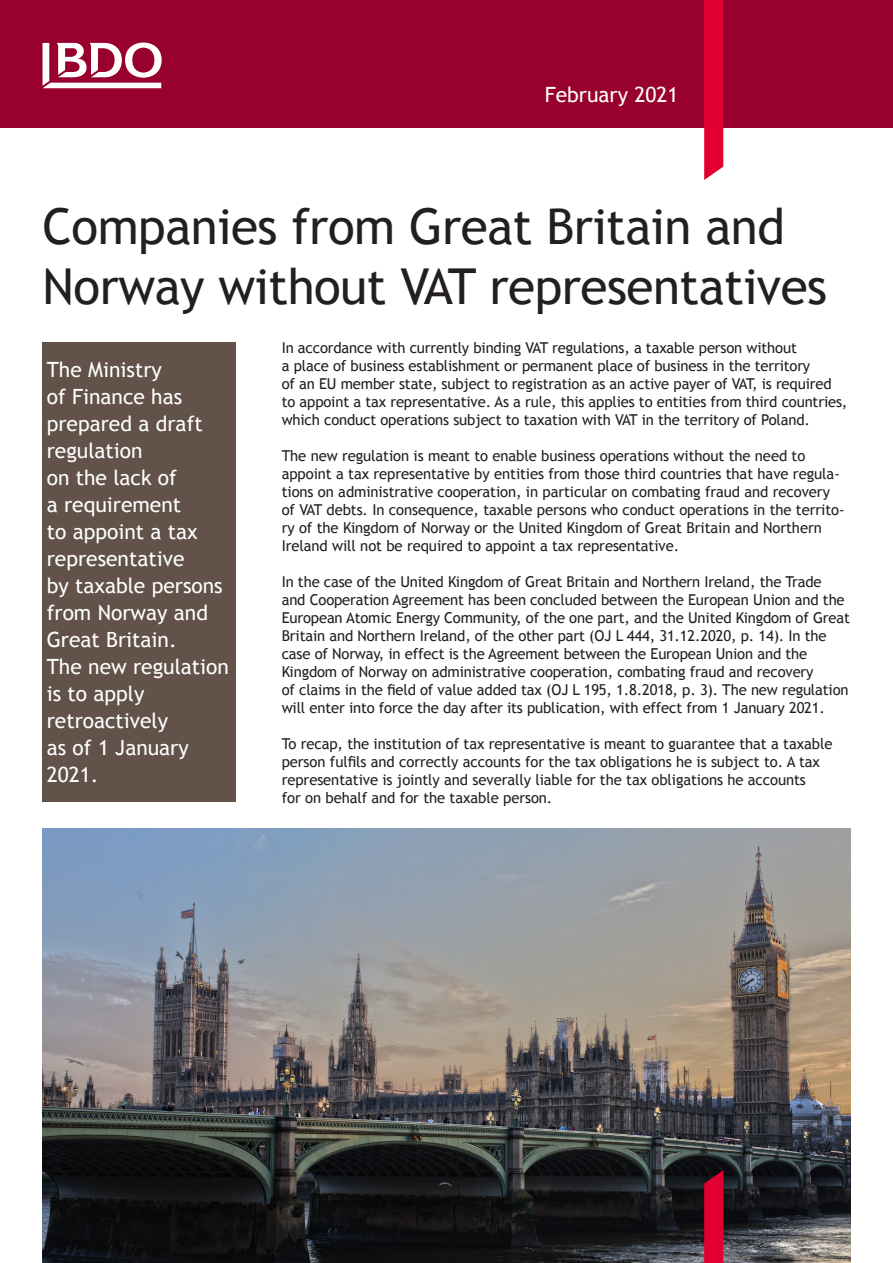
<style>
.page{position:relative;width:893px;height:1263px;background:#fff}
.page>*{position:absolute;margin:0;border:0;box-sizing:border-box;transform-origin:0 0}
.Tytul_glowny{font:49.5px/60px "Trebuchet MS";letter-spacing:-.01em;color:#231f20}
.Lead{font:21px/27px "Trebuchet MS";color:#fff}
.Tytul_na_Apli{font:21px "Trebuchet MS";color:#fff}
.tekst-podstawowy{font:15px/18px "Trebuchet MS";letter-spacing:-.01em;color:#231f20}
</style>
<div class="page">
<img style="left:43px;top:828px;width:807px;height:435px">
<div style="left:0;top:0;width:893px;height:128px;background:#98012d"></div>
<svg style="left:43px;top:43px;width:119px;height:45px"></svg>
<div style="left:43px;top:342px;width:193px;height:459px;background:#625249"></div>
<svg style="left:704px;top:0;width:19px;height:180px;background:#e20938"></svg>
<svg style="left:704px;top:1170px;width:19px;height:93px;background:#d0012e"></svg>
<p class="Tytul_na_Apli" style="left:545px;top:82px;width:135px">February 2021</p>
<p class="Tytul_glowny" style="left:43px;top:197px;width:786px">Companies from Great Britain and<br>Norway without VAT representatives</p>
<p class="Lead" style="left:47px;top:356px;width:177px">The Ministry<br>of Finance has prepared a draft regulation<br>on the lack of<br>a requirement<br>to appoint a tax representative<br>by taxable persons from Norway and<br>Great Britain.</p>
<p class="Lead" style="left:47px;top:653px;width:184px">The new regulation is to apply retroactively<br>as of 1 January<br>2021.</p>
<p class="tekst-podstawowy" style="left:282px;top:339px;width:567px">In accordance with currently binding VAT regulations, a taxable person without<br>a place of business establishment or permanent place of business in the territory<br>of an EU member state, subject to registration as an active payer of VAT, is required to appoint a tax representative. As a rule, this applies to entities from third countries, which conduct operations subject to taxation with VAT in the territory of Poland.</p>
<p class="tekst-podstawowy" style="left:282px;top:447px;width:564px">The new regulation is meant to enable business operations without the need to appoint a tax representative by entities from those third countries that have regula&shy;tions on administrative cooperation, in particular on combating fraud and recovery of VAT debts. In consequence, taxable persons who conduct operations in the territo&shy;ry of the Kingdom of Norway or the United Kingdom of Great Britain and Northern Ireland will not be required to appoint a tax representative.</p>
<p class="tekst-podstawowy" style="left:282px;top:573px;width:570px">In the case of the United Kingdom of Great Britain and Northern Ireland, the Trade<br>and Cooperation Agreement has been concluded between the European Union and the European Atomic Energy Community, of the one part, and the United Kingdom of Great Britain and Northern Ireland, of the other part (OJ L 444, 31.12.2020, p. 14). In the case of Norway, in effect is the Agreement between the European Union and the Kingdom of Norway on administrative cooperation, combating fraud and recovery<br>of claims in the field of value added tax (OJ L 195, 1.8.2018, p. 3). The new regulation will enter into force the day after its publication, with effect from 1 January 2021.</p>
<p class="tekst-podstawowy" style="left:282px;top:735px;width:552px">To recap, the institution of tax representative is meant to guarantee that a taxable person fulfils and correctly accounts for the tax obligations he is subject to. A tax representative is jointly and severally liable for the tax obligations he accounts<br>for on behalf and for the taxable person.</p>
</div>
